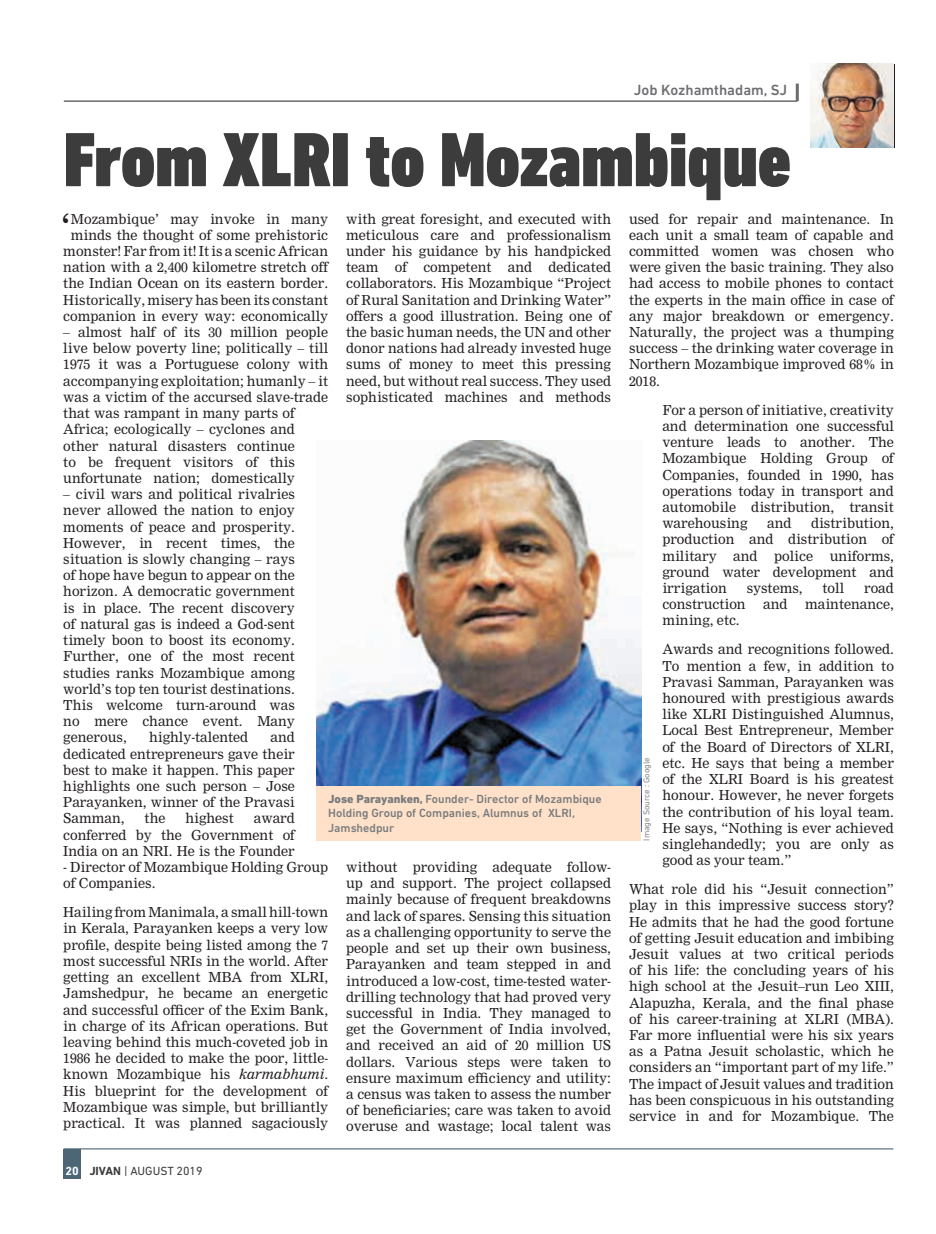
<style>
.page{position:relative;width:936px;height:1234px;background:#fff}
.page>*{position:absolute;margin:0;border:0;box-sizing:border-box;transform-origin:0 0}
.t1{font:900 condensed 78px "DIN Next LT Pro";color:#3c3c3d}
.t2{font:35.4px "Nimrod";color:#231f20}
.t3{font:500 15px "DIN Next LT Pro";color:#6c6d70}
.t4{font:13.5px/16.2px "Nimrod";color:#231f20;text-align:justify}
.t5{font:500 12px/14.4px "DIN Next LT Pro";color:#797b7e}
.t6{font:12px "DIN Next LT Pro";color:#3c3c3d}
.t7{font:8.7px "DIN Next LT Pro";color:#87898c}
.s1{font-weight:800}
.s2{font-style:italic}
.s3{font-weight:700;color:#fff}
.s4{font-weight:700}
</style>
<div class="page">
<div style="left:64px;top:1148px;width:17px;height:30px;background:#4c6676"></div>
<hr style="left:64px;top:1147px;width:829px;height:2px;background:#4c6676">
<hr style="left:795px;top:84px;width:3px;height:17px;background:#6b6b6e">
<img style="left:810px;top:64px;width:83px;height:83px">
<hr style="left:64px;top:100px;width:733px;height:2px;background:#6b6b6e">
<img style="left:316px;top:440px;width:325px;height:345px">
<div style="left:316px;top:785px;width:325px;height:55px;background:#fee1c8"></div>
<p class="t3" style="left:634px;top:81px;width:155px">Job Kozhamthadam, SJ</p>
<h1 class="t1" style="left:64px;top:114px;width:728px">From XLRI to Mozambique</h1>
<h2 class="t2" style="left:61px;top:206px;width:11px">‘</h2>
<p class="t4" style="left:63px;top:210px;width:266px;text-align:center">Mozambique’ may invoke in many minds the thought of some prehistoric monster! Far from it! It is a scenic African nation with a 2,400 kilometre stretch off the Indian Ocean on its eastern border.<br>Historically, misery has been its constant companion in every way: economically</p>
<p class="t4" style="left:63px;top:324px;width:266px;text-align:left">– almost half of its 30 million people live below poverty line; politically – till 1975 it was a Portuguese colony with accompanying exploitation; humanly – it was a victim of the accursed slave-trade that was rampant in many parts of Africa; ecologically – cyclones and other natural disasters continue<br>to be frequent visitors of this unfortunate nation; domestically</p>
<p class="t4" style="left:63px;top:486px;width:233px">– civil wars and political rivalries never allowed the nation to enjoy moments of peace and prosperity.<br>However, in recent times, the situation is slowly changing – rays of hope have begun to appear on the horizon. A democratic government is in place. The recent discovery of natural gas is indeed a God-sent timely boon to boost its economy.<br>Further, one of the most recent studies ranks Mozambique among world’s top ten tourist destinations.<br>This welcome turn-around was no mere chance event. Many generous,</p>
<p class="t4" style="left:346px;top:210px;width:266px">with great foresight, and executed with meticulous care and professionalism under his guidance by his handpicked team of competent and dedicated collaborators. His Mozambique “Project of Rural Sanitation and Drinking Water” offers a good illustration. Being one of the basic human needs, the UN and other donor nations had already invested huge sums of money to meet this pressing need, but without real success. They used sophisticated machines and methods</p>
<p class="t4" style="left:63px;top:729px;width:233px;text-indent:207px">and dedicated entrepreneurs gave their best to make it happen. This paper highlights one such person – Jose Parayanken, winner of the Pravasi Samman,</p>
<p class="t4" style="left:149px;top:729px;width:101px">highly-talented</p>
<p class="t5" style="left:328px;top:791px;width:275px"><span class="s1">Jose Parayanken,</span> Founder- Director of Mozambique<br>Holding Group of Companies, Alumnus of XLRI,<br>Jamshedpur</p>
<p class="t4" style="left:63px;top:810px;width:233px;text-indent:190px">award conferred by the Government of India on an NRI. He is the Founder</p>
<p class="t4" style="left:63px;top:858px;width:266px">- Director of Mozambique Holding Group of Companies.</p>
<p class="t4" style="left:63px;top:904px;width:266px">Hailing from Manimala, a small hill-town in Kerala, Parayanken keeps a very low profile, despite being listed among the 7 most successful NRIs in the world. After getting an excellent MBA from XLRI, Jamshedpur, he became an energetic and successful officer of the Exim Bank, in charge of its African operations. But leaving behind this much-coveted job in 1986 he decided to make the poor, little&shy;known Mozambique his <span class="s2">karmabhumi</span>.<br>His blueprint for the development of Mozambique was simple, but brilliantly practical. It was planned sagaciously</p>
<p class="t4" style="left:145px;top:810px;width:22px">the</p>
<p class="t4" style="left:185px;top:810px;width:50px">highest</p>
<p class="t4" style="left:346px;top:858px;width:266px">without providing adequate follow&shy;up and support. The project collapsed mainly because of frequent breakdowns and lack of spares. Sensing this situation as a challenging opportunity to serve the people and set up their own business, Parayanken and team stepped in and introduced a low-cost, time-tested water&shy;drilling technology that had proved very successful in India. They managed to get the Government of India involved, and received an aid of 20 million US dollars. Various steps were taken to ensure maximum efficiency and utility: a census was taken to assess the number of beneficiaries; care was taken to avoid overuse and wastage; local talent was</p>
<p class="t6" style="left:66px;top:1163px;width:138px"><span class="s3">20</span> <span class="s4">JIVAN</span> | AUGUST 2019</p>
<p class="t4" style="left:629px;top:210px;width:266px">used for repair and maintenance. In each unit a small team of capable and committed women was chosen who were given the basic training. They also had access to mobile phones to contact the experts in the main office in case of any major breakdown or emergency.<br>Naturally, the project was a thumping success – the drinking water coverage in Northern Mozambique improved 68% in 2018.</p>
<p class="t4" style="left:662px;top:401px;width:233px">For a person of initiative, creativity and determination one successful venture leads to another. The Mozambique Holding Group of Companies, founded in 1990, has operations today in transport and automobile distribution, transit warehousing</p>
<p class="t4" style="left:662px;top:515px;width:233px;text-indent:149px">distribution, production and distribution of military and police uniforms, ground water development and irrigation</p>
<p class="t4" style="left:767px;top:515px;width:26px">and</p>
<p class="t4" style="left:746px;top:580px;width:57px">systems,</p>
<p class="t4" style="left:822px;top:580px;width:23px">toll</p>
<p class="t4" style="left:864px;top:580px;width:31px">road</p>
<p class="t4" style="left:662px;top:596px;width:85px">construction</p>
<p class="t4" style="left:763px;top:596px;width:26px">and</p>
<p class="t4" style="left:805px;top:596px;width:90px">maintenance,</p>
<p class="t4" style="left:662px;top:606px;width:233px;line-height:29px">mining, etc.<br>Awards and recognitions followed.</p>
<p class="t4" style="left:662px;top:657px;width:233px">To mention a few, in addition to Pravasi Samman, Parayanken was honoured with prestigious awards like XLRI Distinguished Alumnus, Local Best Entrepreneur, Member of the Board of Directors of XLRI, etc. He says that being a member of the XLRI Board is his greatest honour. However, he never forgets the contribution of his loyal team.<br>He says, “Nothing is ever achieved singlehandedly; you are only as good as your team.”</p>
<p class="t4" style="left:629px;top:881px;width:266px">What role did his “Jesuit connection” play in this impressive success story?<br>He admits that he had the good fortune of getting Jesuit education and imbibing Jesuit values at two critical periods of his life: the concluding years of his high school at the Jesuit–run Leo XIII, Alapuzha, Kerala, and the final phase of his career-training at XLRI (MBA).<br>Far more influential were his six years as a Patna Jesuit scholastic, which he considers an “important part of my life.” The impact of Jesuit values and tradition has been conspicuous in his outstanding service in and for Mozambique. The</p>
<p class="t7" style="left:641px;top:840px;width:85px;rotate:-90deg">Image Source : Google</p>
</div>
